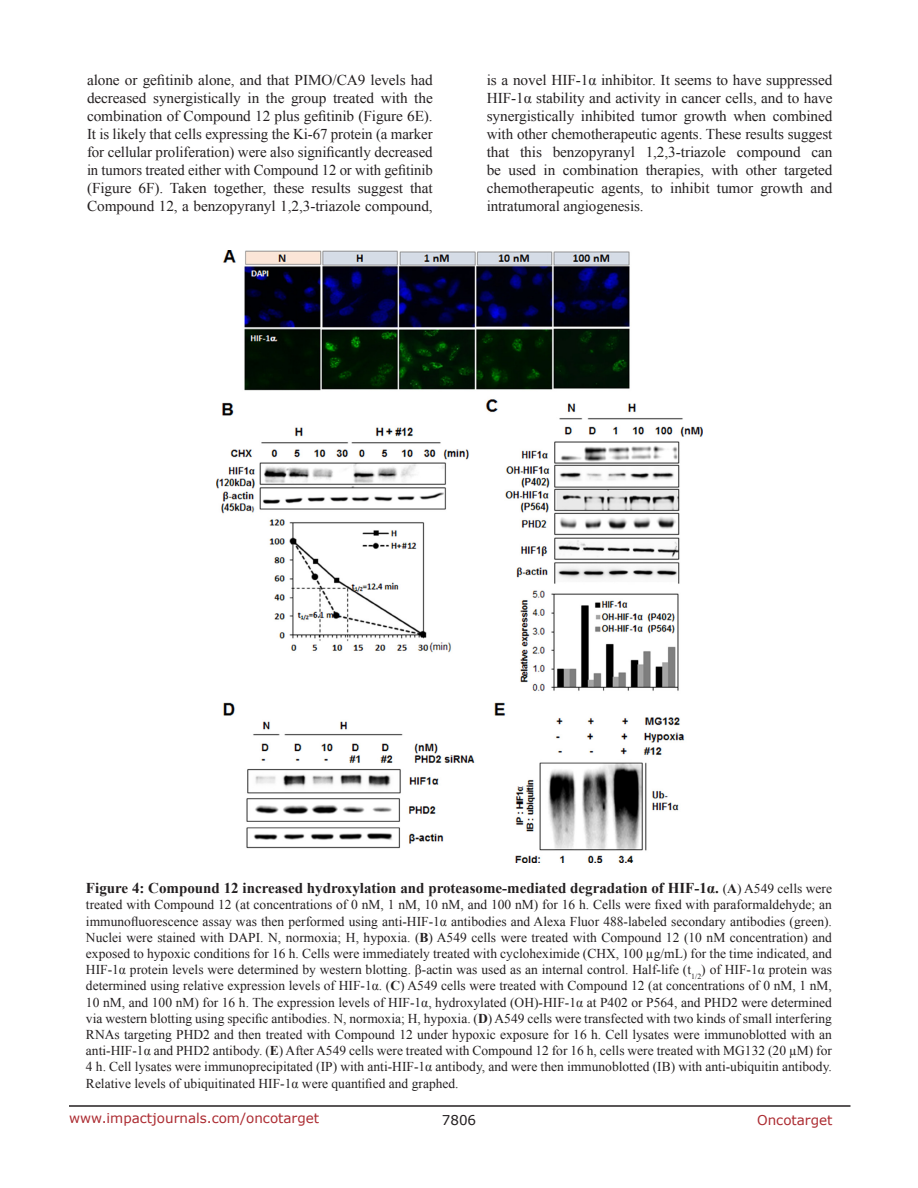
<style>
.page{position:relative;width:918px;height:1188px;background:#fff}
.page>*{position:absolute;margin:0;border:0;box-sizing:border-box;transform-origin:0 0}
.BodyText{font:15px/18px "Times New Roman";letter-spacing:-.005em;color:#231f20;text-align:justify}
.FigureText{font:700 15px "Times New Roman";color:#231f20}
.FigureText-2{font:13.5px/16.2px "Times New Roman";color:#231f20;text-align:justify}
.t1{font:13.5px "Verdana";color:#ac2b31}
.t2{font:13.5px "Verdana";color:#231f20}
.s1{font-weight:400;font-size:13.5px}
.s2{font-size:13.5px}
.s3{font-weight:700}
</style>
<div class="page">
<hr style="left:69px;top:1105px;width:781px;height:2px;background:#231f20">
<img style="left:216px;top:250px;width:486px;height:613px">
<p class="BodyText" style="left:87px;top:71px;width:347px">alone or gefitinib alone, and that PIMO/CA9 levels had decreased synergistically in the group treated with the combination of Compound 12 plus gefitinib (Figure 6E).<br>It is likely that cells expressing the Ki-67 protein (a marker for cellular proliferation) were also significantly decreased in tumors treated either with Compound 12 or with gefitinib (Figure 6F). Taken together, these results suggest that Compound 12, a benzopyranyl 1,2,3-triazole compound,</p>
<p class="BodyText" style="left:487px;top:71px;width:347px">is a novel HIF-1α inhibitor. It seems to have suppressed HIF-1α stability and activity in cancer cells, and to have synergistically inhibited tumor growth when combined with other chemotherapeutic agents. These results suggest that this benzopyranyl 1,2,3-triazole compound can be used in combination therapies, with other targeted chemotherapeutic agents, to inhibit tumor growth and intratumoral angiogenesis.</p>
<p class="FigureText" style="left:86px;top:878px;width:747px">Figure 4: Compound 12 increased hydroxylation and proteasome-mediated degradation of HIF-1α. <span class="s1">(</span><span class="s2">A</span><span class="s1">) A549 cells were</span></p>
<p class="FigureText-2" style="left:86px;top:897px;width:748px">treated with Compound 12 (at concentrations of 0 nM, 1 nM, 10 nM, and 100 nM) for 16 h. Cells were fixed with paraformaldehyde; an immunofluorescence assay was then performed using anti-HIF-1α antibodies and Alexa Fluor 488-labeled secondary antibodies (green).<br>Nuclei were stained with DAPI. N, normoxia; H, hypoxia. (<span class="s3">B</span>) A549 cells were treated with Compound 12 (10 nM concentration) and exposed to hypoxic conditions for 16 h. Cells were immediately treated with cycloheximide (CHX, 100 µg/mL) for the time indicated, and HIF-1α protein levels were determined by western blotting. β-actin was used as an internal control. Half-life (t<sub>1/2</sub>) of HIF-1α protein was determined using relative expression levels of HIF-1α. (<span class="s3">C</span>) A549 cells were treated with Compound 12 (at concentrations of 0 nM, 1 nM, 10 nM, and 100 nM) for 16 h. The expression levels of HIF-1α, hydroxylated (OH)-HIF-1α at P402 or P564, and PHD2 were determined via western blotting using specific antibodies. N, normoxia; H, hypoxia. (<span class="s3">D</span>) A549 cells were transfected with two kinds of small interfering RNAs targeting PHD2 and then treated with Compound 12 under hypoxic exposure for 16 h. Cell lysates were immunoblotted with an anti-HIF-1α and PHD2 antibody. (<span class="s3">E</span>) After A549 cells were treated with Compound 12 for 16 h, cells were treated with MG132 (20 µM) for 4 h. Cell lysates were immunoprecipitated (IP) with anti-HIF-1α antibody, and were then immunoblotted (IB) with anti-ubiquitin antibody.<br>Relative levels of ubiquitinated HIF-1α were quantified and graphed.</p>
<p class="t1" style="left:69px;top:1109px;width:252px">www.impactjournals.com/oncotarget</p>
<p class="t2" style="left:442px;top:1111px;width:36px">7806</p>
<p class="t1" style="left:757px;top:1111px;width:77px">Oncotarget</p>
</div>
